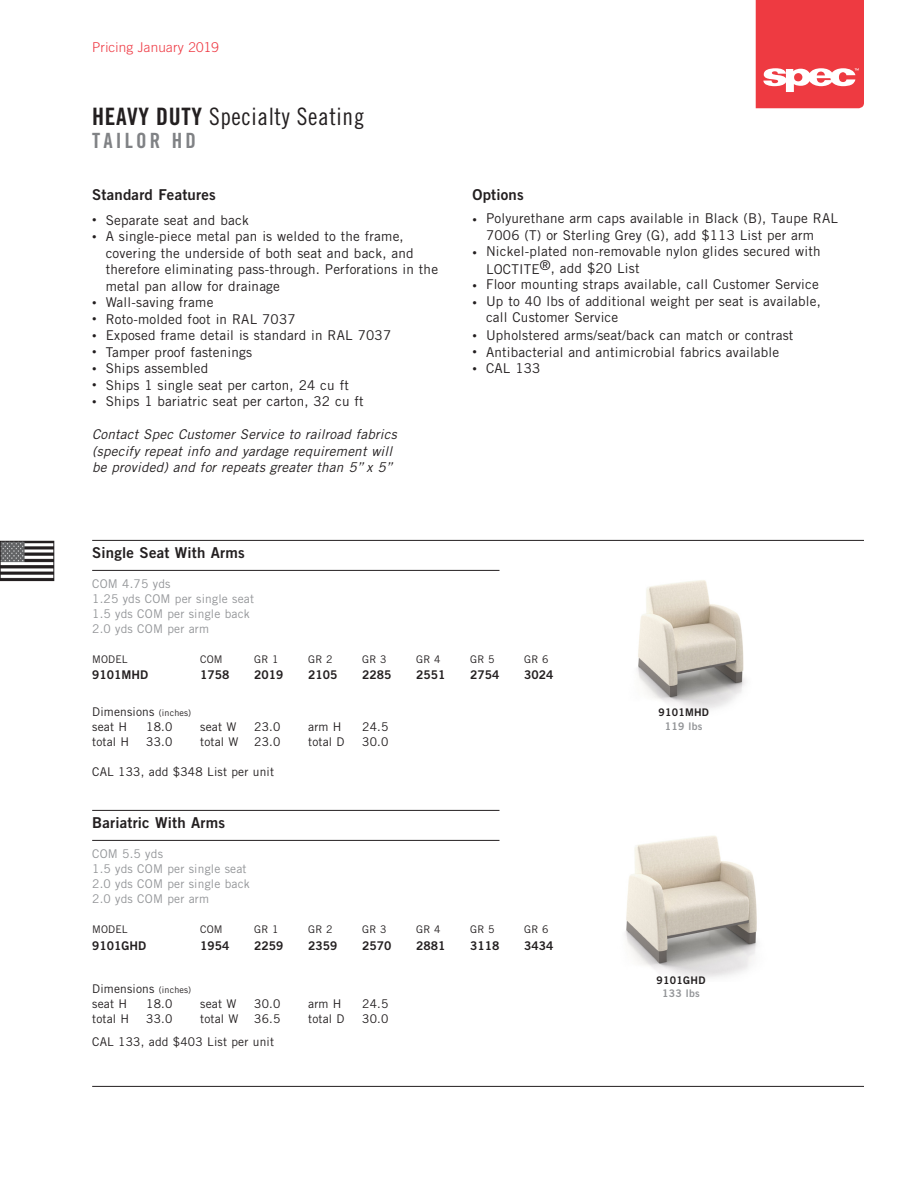
<style>
.page{position:relative;width:918px;height:1188px;background:#fff}
.page>*{position:absolute;margin:0;border:0;box-sizing:border-box;transform-origin:0 0}
.t1{font:24px "Trade Gothic LT Std Cn 18";letter-spacing:.025em;color:#231f20}
.t2{font:21px "Trade Gothic LT Std Bd Cn 20";letter-spacing:.15em;color:#808285}
.notes___options_head{font:15px "Trade Gothic LT Std Bd 2";letter-spacing:.015em;color:#231f20}
.copy{font:15px "Trade Gothic LT Std Bd 2";letter-spacing:.015em;color:#231f20}
.copy-2{font:13.5px/16.5px "Trade Gothic LT Std";letter-spacing:.015em;color:#231f20}
.copy-3{font:italic 13.5px/16.5px "Trade Gothic LT Std";letter-spacing:.015em;color:#231f20}
.t3{font:300 13.5px "Trade Gothic LT Std";letter-spacing:.015em;color:#ee3640}
.copy-4{font:12px "Trade Gothic LT Std";letter-spacing:.015em;color:#231f20}
.copy-5{font:12px "Trade Gothic LT Std";letter-spacing:.015em;color:#939598}
.Seating_Pricing{font:12px "Trade Gothic LT Std Bd 2";color:#231f20}
.copy-6{font:10.5px "Trade Gothic LT Std";letter-spacing:.015em;color:#231f20}
.t4{font:10.5px "Trade Gothic LT Std Bd 2";letter-spacing:.025em;color:#231f20}
.t5{font:10.5px "Trade Gothic LT Std Bd 2";letter-spacing:.025em;color:#939598}
.s1{font-family:"Trade Gothic LT Std Bd Cn 20"}
.s2{font-size:9px}
</style>
<div class="page">
<img style="left:2px;top:543px;width:50px;height:36px">
<div style="left:0;top:541px;width:54px;height:40px;border:1px solid #231f20"></div>
<svg style="left:756px;top:0;width:108px;height:108px;background:#ef4e54"></svg>
<hr style="left:92px;top:540px;width:772px;height:1px;background:#231f20">
<hr style="left:92px;top:570px;width:407px;height:1px;background:#231f20">
<hr style="left:92px;top:810px;width:407px;height:1px;background:#231f20">
<hr style="left:92px;top:840px;width:407px;height:1px;background:#231f20">
<hr style="left:92px;top:1086px;width:772px;height:1px;background:#231f20">
<img style="left:637px;top:580px;width:109px;height:130px">
<img style="left:625px;top:836px;width:132px;height:143px">
<p class="t3" style="left:92px;top:39px;width:128px">Pricing January 2019</p>
<p class="t1" style="left:92px;top:102px;width:274px"><span class="s1">HEAVY DUTY</span> Specialty Seating</p>
<p class="t2" style="left:92px;top:128px;width:105px">TAILOR HD</p>
<p class="notes___options_head" style="left:92px;top:185px;width:125px">Standard Features</p>
<p class="copy-2" style="left:92px;top:211px;width:158px"><span class="s2">•</span> Separate seat and back</p>
<p class="copy-2" style="left:92px;top:228px;width:313px"><span class="s2">•</span> A single-piece metal pan is welded to the frame,</p>
<p class="copy-2" style="left:106px;top:244px;width:334px">covering the underside of both seat and back, and therefore eliminating pass-through. Perforations in the metal pan allow for drainage</p>
<p class="copy-2" style="left:92px;top:294px;width:123px"><span class="s2">•</span> Wall-saving frame</p>
<p class="copy-2" style="left:92px;top:310px;width:205px"><span class="s2">•</span> Roto-molded foot in RAL 7037</p>
<p class="copy-2" style="left:92px;top:327px;width:301px"><span class="s2">•</span> Exposed frame detail is standard in RAL 7037</p>
<p class="copy-2" style="left:92px;top:343px;width:162px"><span class="s2">•</span> Tamper proof fastenings</p>
<p class="copy-2" style="left:92px;top:360px;width:118px"><span class="s2">•</span> Ships assembled</p>
<p class="copy-2" style="left:92px;top:376px;width:258px"><span class="s2">•</span> Ships 1 single seat per carton, 24 cu ft</p>
<p class="copy-2" style="left:92px;top:393px;width:273px"><span class="s2">•</span> Ships 1 bariatric seat per carton, 32 cu ft</p>
<p class="copy-3" style="left:92px;top:426px;width:306px">Contact Spec Customer Service to railroad fabrics</p>
<p class="copy-3" style="left:92px;top:443px;width:302px">(specify repeat info and yardage requirement will be provided) and for repeats greater than 5” x 5”</p>
<p class="copy" style="left:472px;top:185px;width:53px">Options</p>
<p class="copy-2" style="left:486px;top:210px;width:354px;text-indent:-14px"><span class="s2">•</span> Polyurethane arm caps available in Black (B), Taupe RAL<br>7006 (T) or Sterling Grey (G), add $113 List per arm</p>
<p class="copy-2" style="left:472px;top:243px;width:350px"><span class="s2">•</span> Nickel-plated non‐removable nylon glides secured with</p>
<p class="copy-2" style="left:486px;top:259px;width:155px">LOCTITE®, add $20 List</p>
<p class="copy-2" style="left:472px;top:276px;width:348px"><span class="s2">•</span> Floor mounting straps available, call Customer Service</p>
<p class="copy-2" style="left:472px;top:292px;width:350px"><span class="s2">•</span> Up to 40 lbs of additional weight per seat is available,</p>
<p class="copy-2" style="left:486px;top:309px;width:134px">call Customer Service</p>
<p class="copy-2" style="left:472px;top:327px;width:322px"><span class="s2">•</span> Upholstered arms/seat/back can match or contrast</p>
<p class="copy-2" style="left:472px;top:343px;width:308px"><span class="s2">•</span> Antibacterial and antimicrobial fabrics available</p>
<p class="copy-2" style="left:472px;top:360px;width:69px"><span class="s2">•</span> CAL 133</p>
<p class="notes___options_head" style="left:92px;top:544px;width:154px">Single Seat With Arms</p>
<p class="copy-5" style="left:92px;top:577px;width:80px">COM 4.75 yds</p>
<p class="copy-5" style="left:92px;top:592px;width:163px">1.25 yds COM per single seat</p>
<p class="copy-5" style="left:92px;top:607px;width:159px">1.5 yds COM per single back</p>
<p class="copy-5" style="left:92px;top:622px;width:118px">2.0 yds COM per arm</p>
<p class="copy-6" style="left:92px;top:653px;width:37px">MODEL</p>
<p class="copy-6" style="left:200px;top:653px;width:24px">COM</p>
<p class="copy-6" style="left:254px;top:653px;width:26px">GR 1</p>
<p class="copy-6" style="left:308px;top:653px;width:26px">GR 2</p>
<p class="copy-6" style="left:362px;top:653px;width:26px">GR 3</p>
<p class="copy-6" style="left:416px;top:653px;width:26px">GR 4</p>
<p class="copy-6" style="left:470px;top:653px;width:26px">GR 5</p>
<p class="copy-6" style="left:524px;top:653px;width:26px">GR 6</p>
<p class="Seating_Pricing" style="left:92px;top:667px;width:57px">9101MHD</p>
<p class="Seating_Pricing" style="left:200px;top:667px;width:31px">1758</p>
<p class="Seating_Pricing" style="left:254px;top:667px;width:31px">2019</p>
<p class="Seating_Pricing" style="left:308px;top:667px;width:31px">2105</p>
<p class="Seating_Pricing" style="left:362px;top:667px;width:31px">2285</p>
<p class="Seating_Pricing" style="left:416px;top:667px;width:31px">2551</p>
<p class="Seating_Pricing" style="left:470px;top:667px;width:31px">2754</p>
<p class="Seating_Pricing" style="left:524px;top:667px;width:31px">3024</p>
<p class="copy-4" style="left:92px;top:704px;width:101px">Dimensions <span class="s2">(inches)</span></p>
<p class="copy-4" style="left:92px;top:719px;width:36px">seat H</p>
<p class="copy-4" style="left:146px;top:719px;width:28px">18.0</p>
<p class="copy-4" style="left:200px;top:719px;width:38px">seat W</p>
<p class="copy-4" style="left:254px;top:719px;width:28px">23.0</p>
<p class="copy-4" style="left:308px;top:719px;width:35px">arm H</p>
<p class="copy-4" style="left:362px;top:719px;width:28px">24.5</p>
<p class="copy-4" style="left:92px;top:734px;width:39px">total H</p>
<p class="copy-4" style="left:146px;top:734px;width:28px">33.0</p>
<p class="copy-4" style="left:200px;top:734px;width:40px">total W</p>
<p class="copy-4" style="left:254px;top:734px;width:28px">23.0</p>
<p class="copy-4" style="left:308px;top:734px;width:38px">total D</p>
<p class="copy-4" style="left:362px;top:734px;width:28px">30.0</p>
<p class="copy-4" style="left:92px;top:764px;width:183px">CAL 133, add $348 List per unit</p>
<p class="notes___options_head" style="left:92px;top:814px;width:134px">Bariatric With Arms</p>
<p class="copy-5" style="left:92px;top:847px;width:72px">COM 5.5 yds</p>
<p class="copy-5" style="left:92px;top:862px;width:156px">1.5 yds COM per single seat</p>
<p class="copy-5" style="left:92px;top:877px;width:159px">2.0 yds COM per single back</p>
<p class="copy-5" style="left:92px;top:892px;width:118px">2.0 yds COM per arm</p>
<p class="copy-6" style="left:92px;top:923px;width:37px">MODEL</p>
<p class="copy-6" style="left:200px;top:923px;width:24px">COM</p>
<p class="copy-6" style="left:254px;top:923px;width:26px">GR 1</p>
<p class="copy-6" style="left:308px;top:923px;width:26px">GR 2</p>
<p class="copy-6" style="left:362px;top:923px;width:26px">GR 3</p>
<p class="copy-6" style="left:416px;top:923px;width:26px">GR 4</p>
<p class="copy-6" style="left:470px;top:923px;width:26px">GR 5</p>
<p class="copy-6" style="left:524px;top:923px;width:26px">GR 6</p>
<p class="Seating_Pricing" style="left:92px;top:938px;width:55px">9101GHD</p>
<p class="Seating_Pricing" style="left:200px;top:938px;width:31px">1954</p>
<p class="Seating_Pricing" style="left:254px;top:938px;width:31px">2259</p>
<p class="Seating_Pricing" style="left:308px;top:938px;width:31px">2359</p>
<p class="Seating_Pricing" style="left:362px;top:938px;width:31px">2570</p>
<p class="Seating_Pricing" style="left:416px;top:938px;width:31px">2881</p>
<p class="Seating_Pricing" style="left:470px;top:938px;width:31px">3118</p>
<p class="Seating_Pricing" style="left:524px;top:938px;width:31px">3434</p>
<p class="copy-4" style="left:92px;top:982px;width:101px">Dimensions <span class="s2">(inches)</span></p>
<p class="copy-4" style="left:92px;top:997px;width:36px">seat H</p>
<p class="copy-4" style="left:146px;top:997px;width:28px">18.0</p>
<p class="copy-4" style="left:200px;top:997px;width:38px">seat W</p>
<p class="copy-4" style="left:254px;top:997px;width:28px">30.0</p>
<p class="copy-4" style="left:308px;top:997px;width:35px">arm H</p>
<p class="copy-4" style="left:362px;top:997px;width:28px">24.5</p>
<p class="copy-4" style="left:92px;top:1012px;width:39px">total H</p>
<p class="copy-4" style="left:146px;top:1012px;width:28px">33.0</p>
<p class="copy-4" style="left:200px;top:1012px;width:40px">total W</p>
<p class="copy-4" style="left:254px;top:1012px;width:28px">36.5</p>
<p class="copy-4" style="left:308px;top:1012px;width:38px">total D</p>
<p class="copy-4" style="left:362px;top:1012px;width:28px">30.0</p>
<p class="copy-4" style="left:92px;top:1034px;width:183px">CAL 133, add $403 List per unit</p>
<p class="t4" style="left:658px;top:706px;width:52px">9101MHD</p>
<p class="t5" style="left:665px;top:719px;width:39px">119 lbs</p>
<p class="t4" style="left:657px;top:974px;width:50px">9101GHD</p>
<p class="t5" style="left:662px;top:987px;width:39px">133 lbs</p>
</div>
